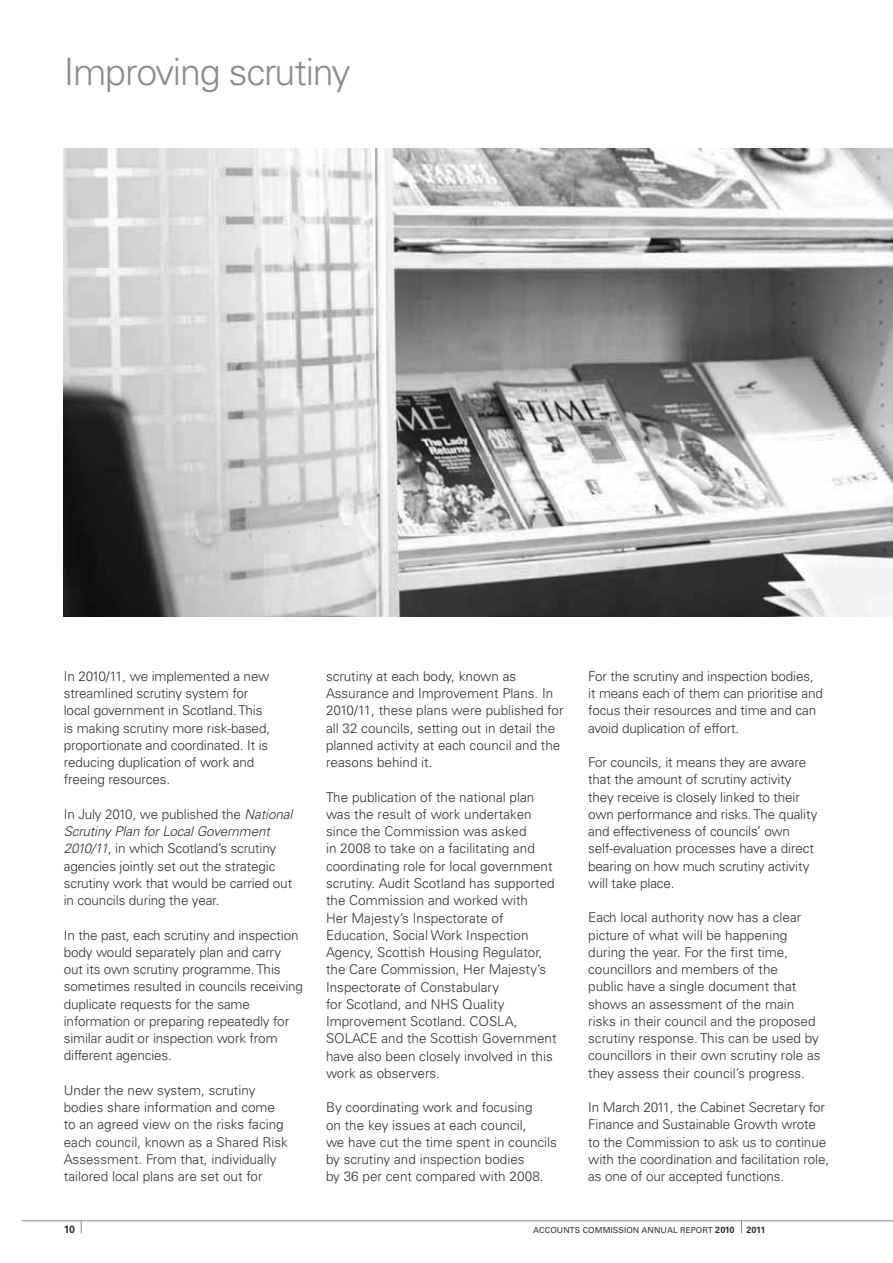
<style>
.page{position:relative;width:893px;height:1263px;background:#fff}
.page>*{position:absolute;margin:0;border:0;box-sizing:border-box;transform-origin:0 0}
.TOP_LARGE_HEAD{font:300 37.5px "Univers LT";letter-spacing:-.03em;color:#8c8c8c}
.BODY{font:300 13.5px/17.2px "Univers LT";letter-spacing:-.01em;color:#313131}
.t1{font:700 10.5px "Univers LT";color:#313131}
.t2{font:700 9px "Univers LT";color:#313131}
.t3{font:8.25px "Univers LT";letter-spacing:.01em;color:#313131}
.s1{font-style:italic}
.s2{font-weight:700;font-size:9px}
</style>
<div class="page">
<hr style="left:21px;top:1220px;width:872px;height:1px;background:#8c8c8c">
<svg style="left:741px;top:1220px;width:1px;height:13px"></svg>
<svg style="left:81px;top:1220px;width:1px;height:13px"></svg>
<img style="left:64px;top:149px;width:829px;height:468px">
<p class="TOP_LARGE_HEAD" style="left:64px;top:49px;width:288px">Improving scrutiny</p>
<p class="BODY" style="left:64px;top:667px;width:208px">In 2010/11, we implemented a new streamlined scrutiny system for local government in Scotland. This is making scrutiny more risk-based, proportionate and coordinated. It is reducing duplication of work and freeing resources.</p>
<p class="BODY" style="left:64px;top:805px;width:230px">In July 2010, we published the <span class="s1">National Scrutiny Plan for Local Government 2010/11</span>, in which Scotland’s scrutiny agencies jointly set out the strategic scrutiny work that would be carried out in councils during the year.</p>
<p class="BODY" style="left:64px;top:926px;width:241px">In the past, each scrutiny and inspection body would separately plan and carry out its own scrutiny programme. This sometimes resulted in councils receiving duplicate requests for the same information or preparing repeatedly for similar audit or inspection work from different agencies.</p>
<p class="BODY" style="left:64px;top:1081px;width:226px">Under the new system, scrutiny bodies share information and come to an agreed view on the risks facing each council, known as a Shared Risk Assessment. From that, individually tailored local plans are set out for</p>
<p class="BODY" style="left:326px;top:667px;width:239px">scrutiny at each body, known as Assurance and Improvement Plans. In 2010/11, these plans were published for all 32 councils, setting out in detail the planned activity at each council and the reasons behind it.</p>
<p class="BODY" style="left:326px;top:788px;width:232px">The publication of the national plan was the result of work undertaken since the Commission was asked<br>in 2008 to take on a facilitating and coordinating role for local government scrutiny. Audit Scotland has supported the Commission and worked with<br>Her Majesty’s Inspectorate of Education, Social Work Inspection Agency, Scottish Housing Regulator, the Care Commission, Her Majesty’s Inspectorate of Constabulary<br>for Scotland, and NHS Quality Improvement Scotland. COSLA, SOLACE and the Scottish Government have also been closely involved in this work as observers.</p>
<p class="BODY" style="left:326px;top:1099px;width:233px">By coordinating work and focusing<br>on the key issues at each council,<br>we have cut the time spent in councils by scrutiny and inspection bodies<br>by 36 per cent compared with 2008.</p>
<p class="BODY" style="left:588px;top:667px;width:236px">For the scrutiny and inspection bodies, it means each of them can prioritise and focus their resources and time and can avoid duplication of effort.</p>
<p class="BODY" style="left:588px;top:754px;width:231px">For councils, it means they are aware that the amount of scrutiny activity they receive is closely linked to their own performance and risks. The quality and effectiveness of councils’ own self-evaluation processes have a direct bearing on how much scrutiny activity will take place.</p>
<p class="BODY" style="left:588px;top:909px;width:234px">Each local authority now has a clear picture of what will be happening during the year. For the first time, councillors and members of the<br>public have a single document that shows an assessment of the main risks in their council and the proposed scrutiny response. This can be used by councillors in their own scrutiny role as they assess their council’s progress.</p>
<p class="BODY" style="left:588px;top:1099px;width:242px">In March 2011, the Cabinet Secretary for Finance and Sustainable Growth wrote to the Commission to ask us to continue with the coordination and facilitation role, as one of our accepted functions.</p>
<p class="t1" style="left:64px;top:1223px;width:13px">10</p>
<p class="t3" style="left:533px;top:1225px;width:203px">ACCOUNTS COMMISSION ANNUAL REPORT <span class="s2">2010</span></p>
<p class="t2" style="left:746px;top:1225px;width:20px">2011</p>
</div>
